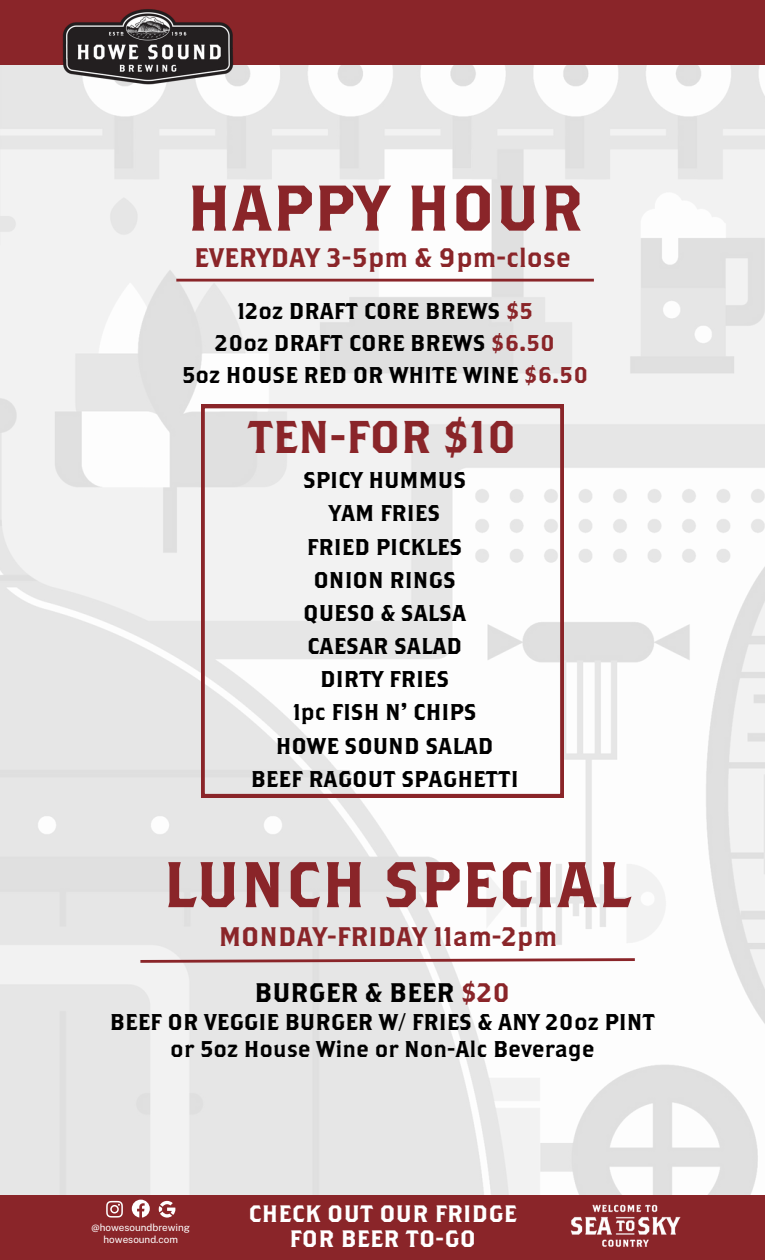
<style>
.page{position:relative;width:765px;height:1260px;background:#fff}
.page>*{position:absolute;margin:0;border:0;box-sizing:border-box;transform-origin:0 0}
.t1{font:64.38px "Brothers";letter-spacing:.01em;color:#8a2529}
.t2{font:45.88px "Brothers";color:#8a2529}
.t3{font:26.88px/55.6px "Brothers";color:#8a2529;text-align:center}
.t4{font:23.75px/25px "Brothers";letter-spacing:.01em;color:#fff;text-align:center}
.t5{font:22.75px/33.2px "Brothers";color:#000;text-align:center}
.t6{font:10px/12.4px "Public Sans";color:#fff;text-align:center}
.s1{color:#8a2529}
.s2{color:#000}
</style>
<div class="page">
<img style="left:0;top:64px;width:765px;height:1131px">
<div style="left:0;top:1195px;width:765px;height:65px;background:#8a2529"></div>
<div style="left:0;top:0;width:765px;height:64px;background:#8a2529"></div>
<img style="left:42px;top:9px;width:211px;height:86px">
<hr style="left:176px;top:279px;width:418px;height:3px;background:#8a2529">
<svg style="left:138px;top:957px;width:500px;height:7px"></svg>
<svg style="left:201px;top:405px;width:363px;height:392px"></svg>
<svg style="left:106px;top:1201px;width:17px;height:17px"></svg>
<svg style="left:132px;top:1200px;width:18px;height:17px"></svg>
<svg style="left:159px;top:1201px;width:16px;height:17px"></svg>
<img style="left:570px;top:1204px;width:111px;height:43px">
<h1 class="t1" style="left:187px;top:169px;width:398px">HAPPY HOUR</h1>
<p class="t3" style="left:194px;top:229px;width:378px">EVERYDAY 3-5pm &amp; 9pm-close</p>
<p class="t5" style="left:182px;top:294px;width:408px;line-height:31.9px">12oz DRAFT CORE BREWS <span class="s1">$5<br></span>20oz DRAFT CORE BREWS <span class="s1">$6.50<br></span>5oz HOUSE RED OR WHITE WINE <span class="s1">$6.50</span></p>
<h2 class="t2" style="left:248px;top:409px;width:271px">TEN-FOR $10</h2>
<p class="t5" style="left:251px;top:463px;width:269px">SPICY HUMMUS<br>YAM FRIES<br>FRIED PICKLES<br>ONION RINGS<br>QUESO &amp; SALSA<br>CAESAR SALAD<br>DIRTY FRIES<br>1pc FISH N' CHIPS<br>HOWE SOUND SALAD<br>BEEF RAGOUT SPAGHETTI</p>
<h1 class="t1" style="left:163px;top:845px;width:468px">LUNCH SPECIAL</h1>
<p class="t3" style="left:219px;top:908px;width:340px">MONDAY-FRIDAY 11am-2pm<br><span class="s2">BURGER &amp; BEER</span> $20</p>
<p class="t5" style="left:110px;top:1008px;width:547px;line-height:27.1px">BEEF OR VEGGIE BURGER W/ FRIES &amp; ANY 20oz PINT or 5oz House Wine or Non-Alc Beverage</p>
<p class="t6" style="left:91px;top:1221px;width:100px">@howesoundbrewing howesound.com</p>
<p class="t4" style="left:249px;top:1200px;width:270px">CHECK OUT OUR FRIDGE<br>FOR BEER TO-GO</p>
</div>
